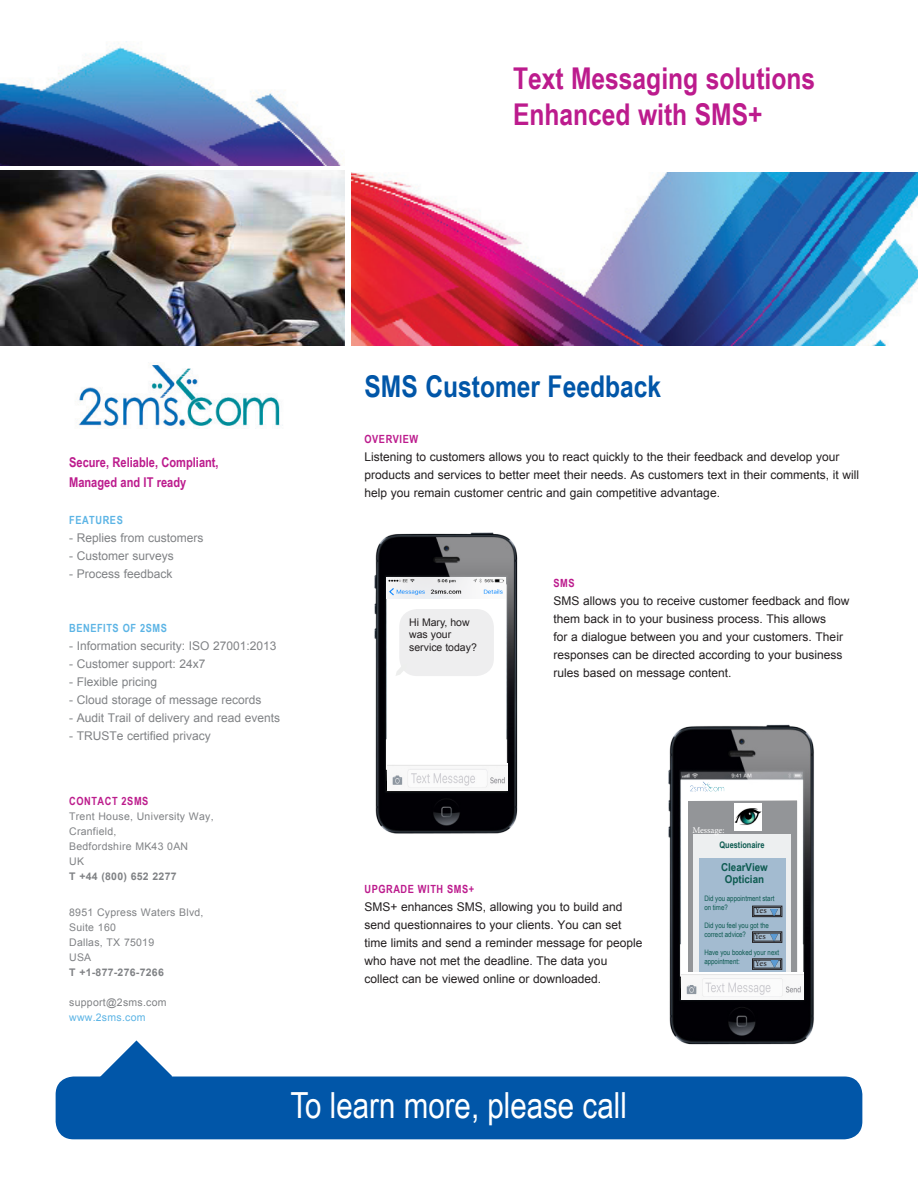
<style>
.page{position:relative;width:918px;height:1188px;background:#fff}
.page>*{position:absolute;margin:0;border:0;box-sizing:border-box;transform-origin:0 0}
.t1{font:36px "Arial Narrow";color:#fff}
.t2{font:700 30px "Arial Narrow";color:#bc1b8d}
.t3{font:700 30px "Arial Narrow";color:#0156a8}
.t4{font:700 13.5px "Arial Narrow";color:#bc1b8d}
.t5{font:12px/18px "Arial";color:#231f20}
.t6{font:12px "Arial";color:#808285}
.t7{font:700 11.25px "Arial Narrow";letter-spacing:.05em;color:#bc1b8d}
.t8{font:700 11.25px "Arial Narrow";letter-spacing:.05em;color:#5cb4e5}
.t9{font:700 11.25px "Arial Narrow";letter-spacing:.05em;color:#bc1c8c}
.t10{font:700 10.95px/12px "Arial Narrow";color:#0e5b51;text-align:center;scale:1.1 1}
.t11{font:10.5px/15px "Arial";letter-spacing:.025em;color:#808285}
.t12{font:700 10.5px "Arial";letter-spacing:.025em;color:#808285}
.t13{font:10.5px/12.6px "Arial";color:#231f20}
.t14{font:10.5px "Arial";letter-spacing:.025em;color:#5cb4e5}
.t15{font:700 9px "Arial Narrow";color:#0e5b51}
.t16{font:9px "Minion Pro";letter-spacing:-.06em;color:#231f20}
.t17{font:9px "Minion Pro";letter-spacing:-.005em;color:#fff}
.t18{font:7.5px/9px "Arial Narrow";color:#0e5b51}
</style>
<div class="page">
<img style="left:0;top:43px;width:344px;height:122px">
<img style="left:351px;top:172px;width:567px;height:174px">
<img style="left:78px;top:365px;width:205px;height:64px">
<div style="left:56px;top:1077px;width:806px;height:62px;background:#0156a8;border-radius:18px"></div>
<svg style="left:100px;top:1040px;width:72px;height:37px"></svg>
<img style="left:0;top:171px;width:344px;height:175px">
<img style="left:374px;top:532px;width:144px;height:302px">
<div style="left:399px;top:609px;width:95px;height:67px;background:#eeeeef;border-radius:18px"></div>
<img style="left:387px;top:763px;width:120px;height:27px">
<img style="left:387px;top:577px;width:119px;height:21px">
<svg style="left:395px;top:664px;width:12px;height:12px"></svg>
<img style="left:668px;top:724px;width:146px;height:321px">
<div style="left:687px;top:801px;width:110px;height:176px;background:#939598"></div>
<div style="left:693px;top:835px;width:98px;height:142px;background:#edeff0"></div>
<div style="left:699px;top:858px;width:86px;height:119px;background:#a3bbd0"></div>
<img style="left:689px;top:781px;width:36px;height:11px">
<img style="left:734px;top:803px;width:28px;height:28px">
<svg style="left:752px;top:906px;width:30px;height:11px"></svg>
<svg style="left:752px;top:932px;width:30px;height:11px"></svg>
<svg style="left:752px;top:959px;width:30px;height:11px"></svg>
<img style="left:681px;top:972px;width:122px;height:28px">
<p class="t2" style="left:513px;top:56px;width:304px">Text Messaging solutions</p>
<p class="t2" style="left:513px;top:92px;width:251px">Enhanced with SMS+</p>
<p class="t4" style="left:69px;top:452px;width:151px">Secure, Reliable, Compliant,</p>
<p class="t4" style="left:69px;top:472px;width:119px">Managed and IT ready</p>
<p class="t8" style="left:69px;top:512px;width:55px">FEATURES</p>
<p class="t6" style="left:69px;top:530px;width:136px">- Replies from customers</p>
<p class="t6" style="left:69px;top:548px;width:106px">- Customer surveys</p>
<p class="t6" style="left:69px;top:566px;width:105px">- Process feedback</p>
<p class="t8" style="left:69px;top:620px;width:99px">BENEFITS OF 2SMS</p>
<p class="t6" style="left:69px;top:638px;width:209px">- Information security: ISO 27001:2013</p>
<p class="t6" style="left:69px;top:656px;width:138px">- Customer support: 24x7</p>
<p class="t6" style="left:69px;top:674px;width:90px">- Flexible pricing</p>
<p class="t6" style="left:69px;top:692px;width:194px">- Cloud storage of message records</p>
<p class="t6" style="left:69px;top:710px;width:213px">- Audit Trail of delivery and read events</p>
<p class="t6" style="left:69px;top:728px;width:143px">- TRUSTe certified privacy</p>
<p class="t9" style="left:69px;top:792px;width:81px">CONTACT 2SMS</p>
<p class="t11" style="left:69px;top:809px;width:146px">Trent House, University Way,<br>Cranfield,<br>Bedfordshire MK43 0AN</p>
<p class="t11" style="left:69px;top:854px;width:16px">UK</p>
<p class="t12" style="left:69px;top:869px;width:109px">T +44 (800) 652 2277</p>
<p class="t11" style="left:69px;top:905px;width:136px">8951 Cypress Waters Blvd,</p>
<p class="t11" style="left:69px;top:920px;width:48px">Suite 160</p>
<p class="t11" style="left:69px;top:935px;width:87px">Dallas, TX 75019</p>
<p class="t11" style="left:69px;top:950px;width:24px">USA</p>
<p class="t12" style="left:69px;top:965px;width:96px">T +1-877-276-7266</p>
<p class="t11" style="left:69px;top:995px;width:99px">support@2sms.com</p>
<p class="t14" style="left:69px;top:1010px;width:78px">www.2sms.com</p>
<p class="t3" style="left:364px;top:364px;width:298px">SMS Customer Feedback</p>
<p class="t7" style="left:364px;top:431px;width:55px">OVERVIEW</p>
<p class="t5" style="left:364px;top:448px;width:496px">Listening to customers allows you to react quickly to the their feedback and develop your products and services to better meet their needs. As customers text in their comments, it will help you remain customer centric and gain competitive advantage.</p>
<p class="t13" style="left:409px;top:616px;width:69px">Hi Mary, how was your service today?</p>
<p class="t7" style="left:554px;top:575px;width:23px">SMS</p>
<p class="t5" style="left:554px;top:592px;width:298px">SMS allows you to receive customer feedback and flow them back in to your business process. This allows<br>for a dialogue between you and your customers. Their responses can be directed according to your business rules based on message content.</p>
<p class="t7" style="left:364px;top:881px;width:111px">UPGRADE WITH SMS+</p>
<p class="t5" style="left:364px;top:898px;width:280px">SMS+ enhances SMS, allowing you to build and send questionnaires to your clients. You can set time limits and send a reminder message for people who have not met the deadline. The data you collect can be viewed online or downloaded.</p>
<p class="t17" style="left:692px;top:824px;width:34px">Message:</p>
<p class="t10" style="left:721px;top:861px;width:44px">ClearView<br>Optician</p>
<p class="t18" style="left:704px;top:894px;width:72px">Did you appointment start on time?</p>
<p class="t18" style="left:704px;top:921px;width:66px">Did you feel you got the correct advice?</p>
<p class="t18" style="left:704px;top:948px;width:76px">Have you booked your next appointment:</p>
<p class="t15" style="left:719px;top:838px;width:47px">Questionaire</p>
<p class="t16" style="left:755px;top:904px;width:13px">Yes</p>
<p class="t16" style="left:754px;top:930px;width:13px">Yes</p>
<p class="t16" style="left:755px;top:957px;width:13px">Yes</p>
<p class="t1" style="left:291px;top:1079px;width:338px">To learn more, please call</p>
</div>
